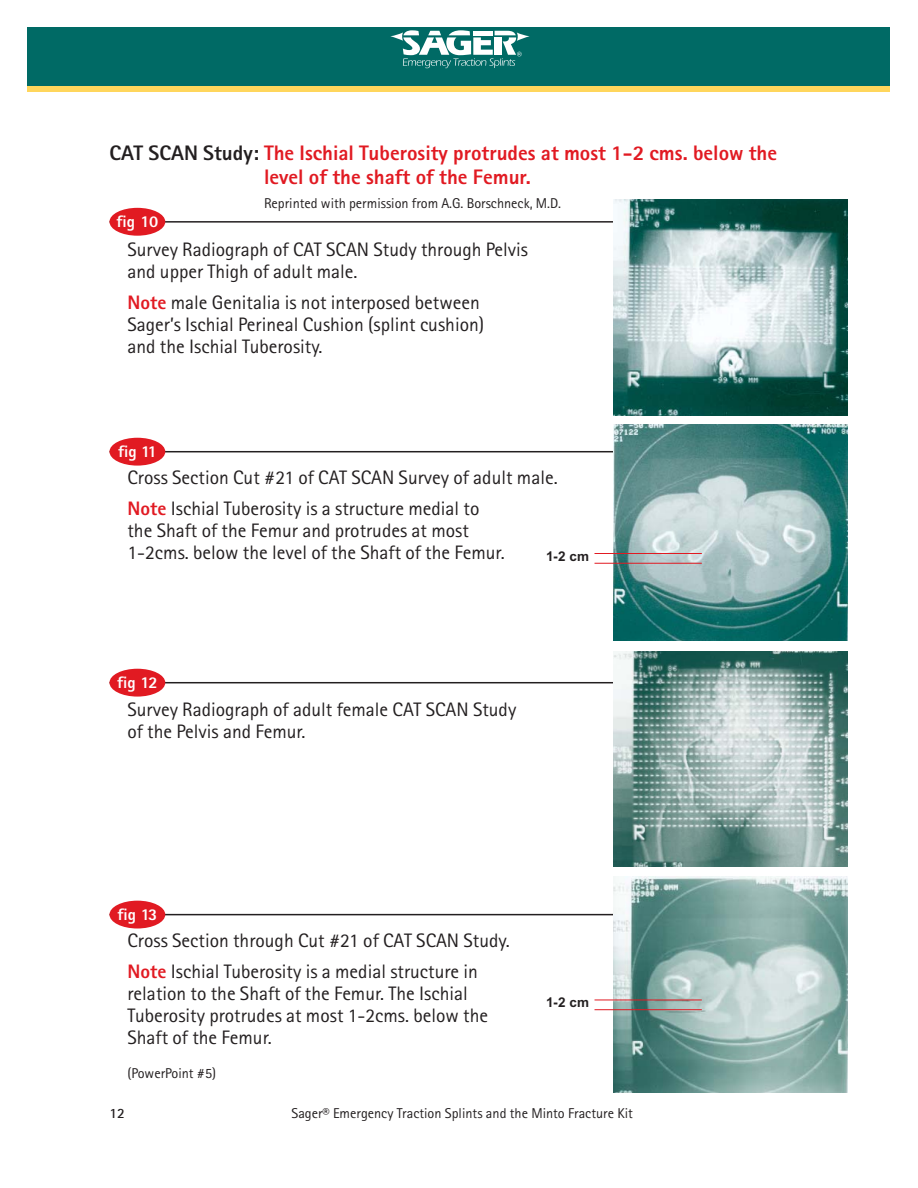
<style>
.page{position:relative;width:918px;height:1188px;background:#fff}
.page>*{position:absolute;margin:0;border:0;box-sizing:border-box;transform-origin:0 0}
.t1{font:800 21px/24px "Rotis Sans Serif";color:#e11a22}
.t2{font:19.5px/21.9px "Rotis Sans Serif";color:#231f20}
.t3{font:800 16.5px "Rotis Sans Serif";color:#fff}
.t4{font:14.25px "Rotis Sans Serif";color:#231f20}
.t5{font:700 14.25px "Rotis Sans Serif";color:#231f20}
.t6{font:700 13.5px "Arial";color:#231f20}
.s1{color:#231f20}
.s2{font-weight:800;color:#e11a22}
</style>
<div class="page">
<div style="left:27px;top:27px;width:863px;height:65px;background:#ffd65c"></div>
<div style="left:27px;top:27px;width:863px;height:59px;background:#006a65"></div>
<svg style="left:390px;top:30px;width:140px;height:38px"></svg>
<hr style="left:110px;top:221px;width:508px;height:2px;background:#231f20">
<div style="left:109px;top:208px;width:56px;height:28px;background:#e11a22;border-radius:50%"></div>
<hr style="left:110px;top:451px;width:517px;height:1px;background:#231f20">
<div style="left:109px;top:438px;width:56px;height:28px;background:#e11a22;border-radius:50%"></div>
<hr style="left:110px;top:682px;width:508px;height:1px;background:#231f20">
<div style="left:109px;top:669px;width:56px;height:28px;background:#e11a22;border-radius:50%"></div>
<hr style="left:110px;top:914px;width:513px;height:1px;background:#231f20">
<div style="left:109px;top:901px;width:56px;height:28px;background:#e11a22;border-radius:50%"></div>
<img style="left:614px;top:199px;width:234px;height:216px">
<img style="left:614px;top:424px;width:234px;height:216px">
<img style="left:614px;top:651px;width:234px;height:216px">
<img style="left:614px;top:877px;width:234px;height:216px">
<hr style="left:595px;top:553px;width:107px;height:1px;background:#e11a22">
<hr style="left:595px;top:563px;width:107px;height:1px;background:#e11a22">
<hr style="left:595px;top:1000px;width:107px;height:1px;background:#e11a22">
<hr style="left:595px;top:1009px;width:107px;height:1px;background:#e11a22">
<p class="t1" style="left:264px;top:143px;width:515px;text-indent:-154px"><span class="s1">CAT SCAN Study:</span> The Ischial Tuberosity protrudes at most 1-2 cms. below the level of the shaft of the Femur.</p>
<p class="t4" style="left:264px;top:198px;width:299px">Reprinted with permission from A.G. Borschneck, M.D.</p>
<p class="t3" style="left:116px;top:216px;width:43px">fig 10</p>
<p class="t2" style="left:128px;top:241px;width:402px">Survey Radiograph of CAT SCAN Study through Pelvis and upper Thigh of adult male.</p>
<p class="t2" style="left:128px;top:294px;width:358px"><span class="s2">Note</span> male Genitalia is not interposed between<br>Sager’s Ischial Perineal Cushion (splint cushion) and the Ischial Tuberosity.</p>
<p class="t3" style="left:118px;top:445px;width:40px">fig 11</p>
<p class="t2" style="left:128px;top:464px;width:432px;line-height:30.9px">Cross Section Cut #21 of CAT SCAN Survey of adult male.<br><span class="s2">Note</span> Ischial Tuberosity is a structure medial to</p>
<p class="t2" style="left:128px;top:522px;width:379px">the Shaft of the Femur and protrudes at most<br>1-2cms. below the level of the Shaft of the Femur.</p>
<p class="t6" style="left:546px;top:548px;width:45px">1-2 cm</p>
<p class="t3" style="left:117px;top:676px;width:42px">fig 12</p>
<p class="t2" style="left:128px;top:700px;width:390px">Survey Radiograph of adult female CAT SCAN Study of the Pelvis and Femur.</p>
<p class="t3" style="left:118px;top:908px;width:41px">fig 13</p>
<p class="t2" style="left:128px;top:927px;width:384px;line-height:30.9px">Cross Section through Cut #21 of CAT SCAN Study.<br><span class="s2">Note</span> Ischial Tuberosity is a medial structure in</p>
<p class="t2" style="left:128px;top:985px;width:362px">relation to the Shaft of the Femur. The Ischial<br>Tuberosity protrudes at most 1-2cms. below the<br>Shaft of the Femur.</p>
<p class="t4" style="left:128px;top:1068px;width:90px">(PowerPoint #5)</p>
<p class="t6" style="left:546px;top:995px;width:45px">1-2 cm</p>
<p class="t5" style="left:109px;top:1108px;width:17px">12</p>
<p class="t4" style="left:291px;top:1108px;width:343px">Sager® Emergency Traction Splints and the Minto Fracture Kit</p>
</div>
